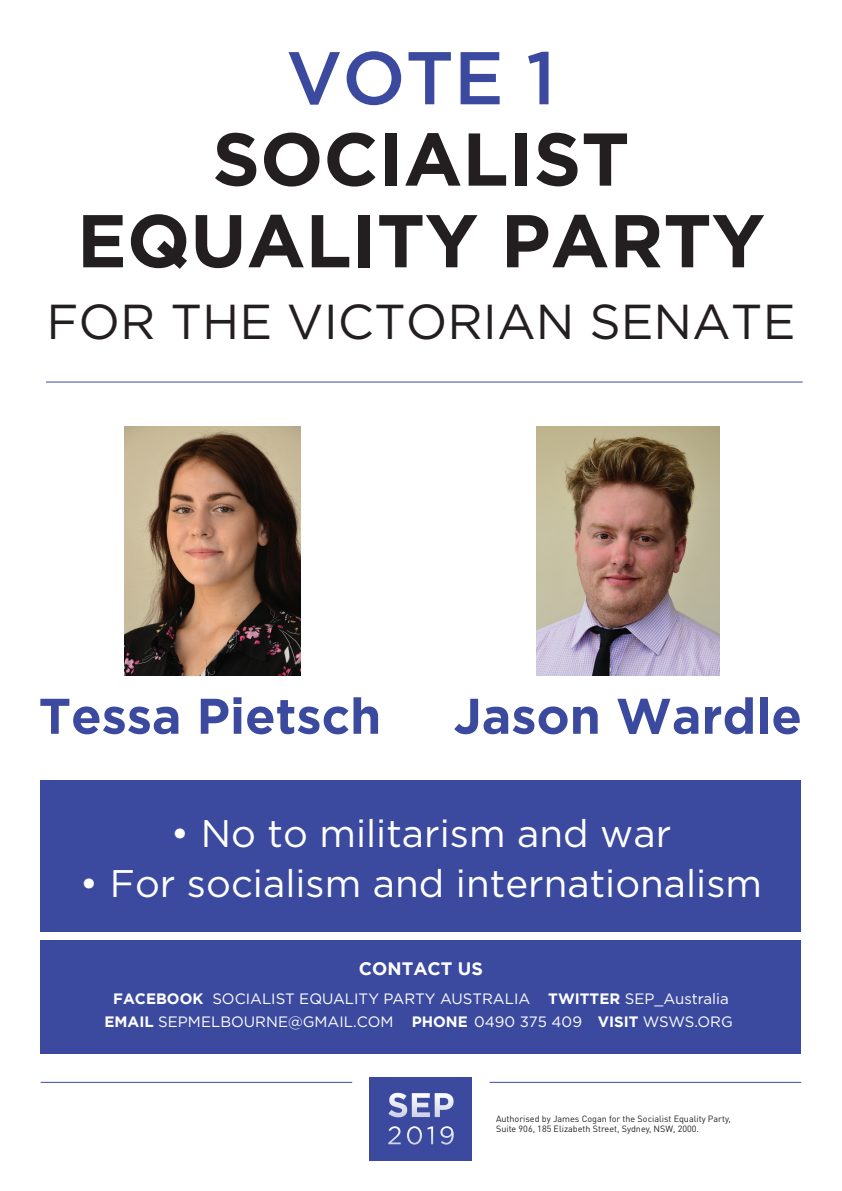
<style>
.page{position:relative;width:842px;height:1191px;background:#fff}
.page>*{position:absolute;margin:0;border:0;box-sizing:border-box;transform-origin:0 0}
.t1{font:700 74.5px/81.6px "Gotham";color:#231f20;text-align:center}
.t2{font:500 74.5px "Gotham";color:#3b4a9f}
.t3{font:700 50px "Gotham";color:#3b4a9f}
.t4{font:49px "Gotham";color:#231f20}
.t5{font:38.5px "Gotham";color:#fff}
.t6{font:700 18px "Gotham";color:#fff}
.t7{font:15px/23px "Gotham";color:#fff;text-align:center}
.t8{font:9px/10.8px "DIN Pro";color:#231f20}
.s1{font-weight:700}
</style>
<div class="page">
<div style="left:41px;top:780px;width:760px;height:152px;background:#3b4a9f"></div>
<div style="left:41px;top:940px;width:760px;height:113px;background:#3b4a9f"></div>
<div style="left:370px;top:1077px;width:102px;height:83px;background:#3b4a9f"></div>
<svg style="left:388px;top:1092px;width:19px;height:25px"></svg>
<svg style="left:412px;top:1093px;width:18px;height:24px"></svg>
<svg style="left:435px;top:1093px;width:19px;height:24px"></svg>
<svg style="left:388px;top:1126px;width:13px;height:18px"></svg>
<svg style="left:407px;top:1126px;width:15px;height:18px"></svg>
<svg style="left:427px;top:1126px;width:6px;height:18px"></svg>
<svg style="left:440px;top:1126px;width:14px;height:18px"></svg>
<hr style="left:46px;top:381px;width:757px;height:1px;background:#3b4a9f">
<hr style="left:41px;top:1082px;width:311px;height:1px;background:#3b4a9f">
<hr style="left:490px;top:1082px;width:311px;height:1px;background:#3b4a9f">
<img style="left:124px;top:426px;width:177px;height:249px">
<img style="left:536px;top:426px;width:183px;height:249px">
<h1 class="t2" style="left:286px;top:36px;width:271px">VOTE 1</h1>
<h1 class="t1" style="left:77px;top:117px;width:689px">SOCIALIST<br>EQUALITY PARTY</h1>
<h3 class="t4" style="left:46px;top:294px;width:751px">FOR THE VICTORIAN SENATE</h3>
<h2 class="t3" style="left:39px;top:687px;width:344px">Tessa Pietsch</h2>
<h2 class="t3" style="left:454px;top:687px;width:350px">Jason Wardle</h2>
<h3 class="t5" style="left:171px;top:812px;width:502px">• No to militarism and war</h3>
<h3 class="t5" style="left:80px;top:862px;width:684px">• For socialism and internationalism</h3>
<p class="t6" style="left:359px;top:958px;width:126px">CONTACT US</p>
<p class="t7" style="left:105px;top:987px;width:630px"><span class="s1">FACEBOOK</span> SOCIALIST EQUALITY PARTY AUSTRALIA <span class="s1">TWITTER</span> SEP_Australia<br><span class="s1">EMAIL</span> SEPMELBOURNE@GMAIL.COM <span class="s1">PHONE</span> 0490 375 409 <span class="s1">VISIT</span> WSWS.ORG</p>
<p class="t8" style="left:496px;top:1112px;width:236px">Authorised by James Cogan for the Socialist Equality Party,<br>Suite 906, 185 Elizabeth Street, Sydney, NSW, 2000.</p>
</div>
